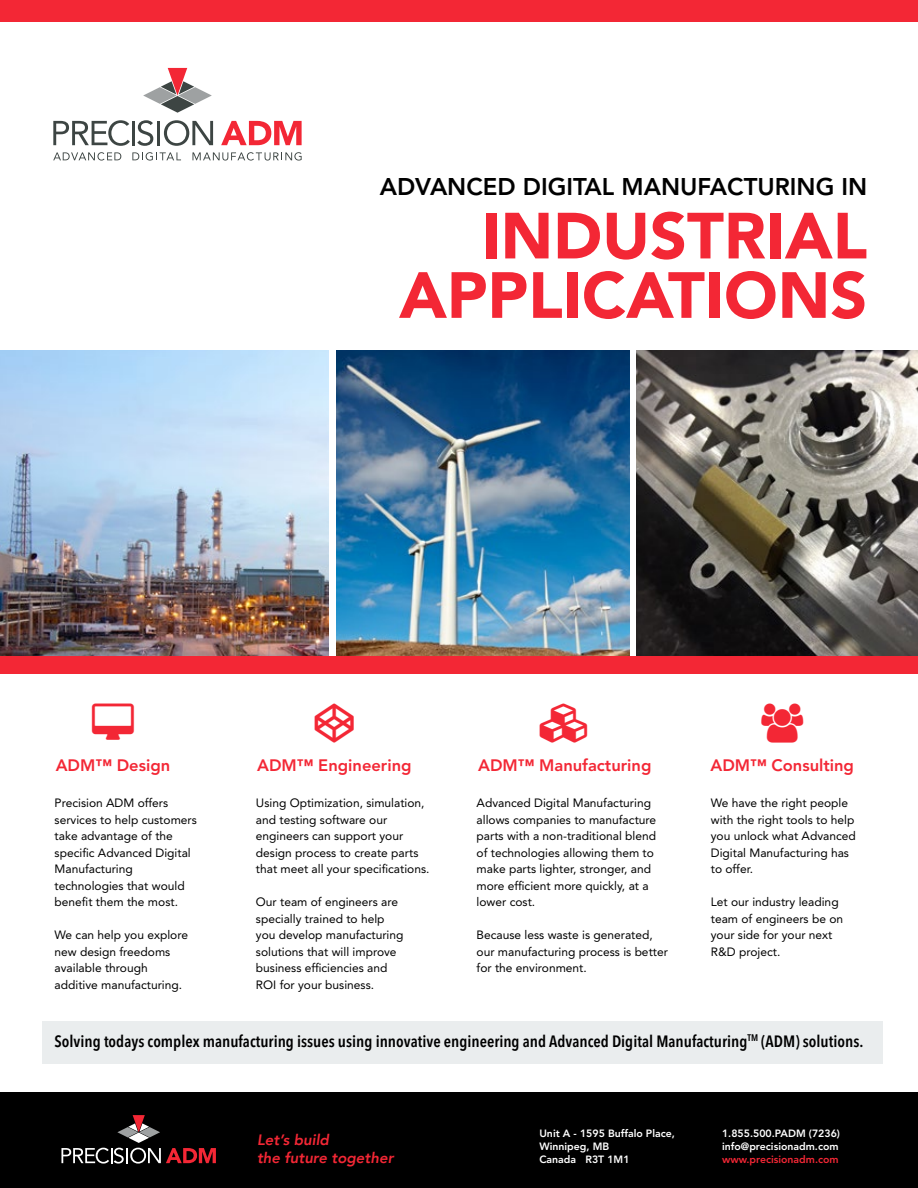
<style>
.page{position:relative;width:918px;height:1188px;background:#fff}
.page>*{position:absolute;margin:0;border:0;box-sizing:border-box;transform-origin:0 0}
.t1{font:900 64.5px/59.4px "Avenir LT Std";color:#f32735;text-align:right}
.t2{font:800 24px "Avenir LT Std";color:#000}
.t3{font:800 16.5px "Avenir LT Std";color:#f32735}
.t4{font:600 condensed 16.35px "Avenir Next LT Pro";color:#000}
.t5{font:italic 800 15px/18px "Avenir";color:#f32735}
.t6{font:12px/16.5px "Avenir LT Std";color:#000}
.t7{font:800 10.5px/12.6px "Avenir LT Std";color:#fff}
.t8{font:800 10.5px "Avenir LT Std";color:#f32735}
</style>
<div class="page">
<img style="left:0;top:351px;width:328px;height:306px">
<img style="left:337px;top:351px;width:292px;height:306px">
<img style="left:637px;top:351px;width:281px;height:306px">
<svg style="left:53px;top:152px;width:68px;height:9px"></svg>
<svg style="left:132px;top:152px;width:49px;height:9px"></svg>
<svg style="left:193px;top:152px;width:109px;height:9px"></svg>
<svg style="left:53px;top:120px;width:77px;height:26px"></svg>
<hr style="left:132px;top:121px;width:3px;height:24px;background:#3d4543">
<svg style="left:137px;top:120px;width:16px;height:26px"></svg>
<hr style="left:157px;top:121px;width:3px;height:24px;background:#3d4543">
<svg style="left:164px;top:120px;width:49px;height:26px"></svg>
<svg style="left:221px;top:121px;width:81px;height:24px"></svg>
<svg style="left:143px;top:68px;width:69px;height:45px"></svg>
<div style="left:0;top:0;width:918px;height:22px;background:#f32735"></div>
<div style="left:0;top:657px;width:918px;height:17px;background:#f32735"></div>
<div style="left:0;top:1093px;width:918px;height:95px;background:#000"></div>
<svg style="left:61px;top:1115px;width:155px;height:49px"></svg>
<div style="left:42px;top:1022px;width:841px;height:42px;background:#eaedee"></div>
<h2 class="t2" style="left:380px;top:172px;width:489px">ADVANCED DIGITAL MANUFACTURING IN</h2>
<h1 class="t1" style="left:399px;top:206px;width:470px">INDUSTRIAL<br>APPLICATIONS</h1>
<h3 class="t3" style="left:56px;top:756px;width:116px">ADM™ Design</h3>
<h3 class="t3" style="left:257px;top:756px;width:156px">ADM™ Engineering</h3>
<h3 class="t3" style="left:478px;top:756px;width:175px">ADM™ Manufacturing</h3>
<h3 class="t3" style="left:710px;top:756px;width:145px">ADM™ Consulting</h3>
<p class="t6" style="left:55px;top:795px;width:144px">Precision ADM offers services to help customers take advantage of the specific Advanced Digital<br>Manufacturing technologies that would benefit them the most.</p>
<p class="t6" style="left:55px;top:927px;width:135px">We can help you explore new design freedoms available through additive manufacturing.</p>
<p class="t6" style="left:477px;top:795px;width:181px">Advanced Digital Manufacturing allows companies to manufacture parts with a non-traditional blend of technologies allowing them to make parts lighter, stronger, and more efficient more quickly, at a lower cost.</p>
<p class="t6" style="left:477px;top:927px;width:193px">Because less waste is generated, our manufacturing process is better for the environment.</p>
<p class="t6" style="left:256px;top:795px;width:175px">Using Optimization, simulation, and testing software our engineers can support your design process to create parts that meet all your specifications.</p>
<p class="t6" style="left:256px;top:894px;width:149px">Our team of engineers are specially trained to help you develop manufacturing solutions that will improve business efficiencies and<br>ROI for your business.</p>
<p class="t6" style="left:711px;top:795px;width:146px">We have the right people with the right tools to help you unlock what Advanced<br>Digital Manufacturing has to offer.</p>
<p class="t6" style="left:711px;top:894px;width:134px">Let our industry leading team of engineers be on your side for your next<br>R&amp;D project.</p>
<h3 class="t4" style="left:55px;top:1031px;width:810px">Solving todays complex manufacturing issues using innovative engineering and Advanced Digital Manufacturing<sup>TM</sup> (ADM) solutions.</h3>
<p class="t7" style="left:539px;top:1128px;width:137px">Unit A - 1595 Buffalo Place,<br>Winnipeg, MB<br>Canada R3T 1M1</p>
<p class="t5" style="left:257px;top:1130px;width:138px">Let’s build<br>the future together</p>
<p class="t7" style="left:722px;top:1128px;width:119px">1.855.500.PADM (7236) info@precisionadm.com</p>
<p class="t8" style="left:722px;top:1153px;width:118px">www.precisionadm.com</p>
</div>
